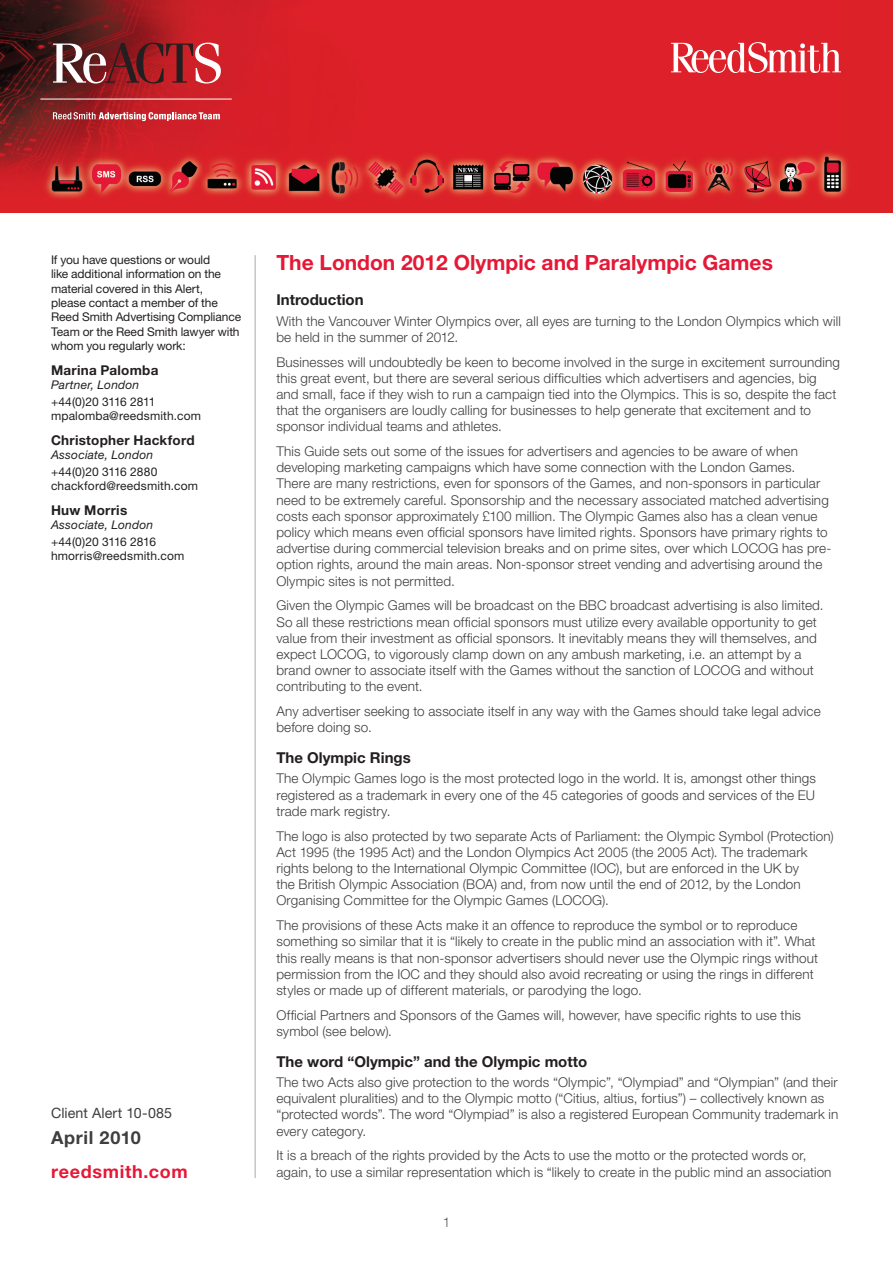
<style>
.page{position:relative;width:893px;height:1263px;background:#fff}
.page>*{position:absolute;margin:0;border:0;box-sizing:border-box;transform-origin:0 0}
.Titles{font:700 21px "Helvetica Neue LT Std";color:#e51836}
.t1{font:700 18px "Helvetica Neue LT Std";letter-spacing:.04em;color:#e51836}
.t2{font:700 18px "Helvetica Neue LT Std";letter-spacing:.035em;color:#3e3e3f}
.Subheadings{font:700 15px "Helvetica Neue LT Std";color:#231f20}
.Side_Bar_Copy{font:14.25px "Helvetica Neue LT Std";letter-spacing:.01em;color:#3e3e3f}
.Body_Copy{font:300 13.5px/16.2px "Helvetica Neue LT Std";letter-spacing:.01em;color:#3e3e3f}
.Side_Bar_Copy-2{font:700 13.5px "Helvetica Neue LT Std";letter-spacing:.02em;color:#231f20}
.t3{font:300 13.5px "Helvetica Neue LT Std";color:#57585a}
.Side_Bar_Copy-3{font:12px/14.4px "Helvetica Neue LT Std";letter-spacing:-.005em;color:#231f20}
.Side_Bar_Copy-4{font:12px/14.4px "Helvetica Neue LT Std";letter-spacing:.015em;color:#231f20}
.Side_Bar_Copy-5{font:italic 12px "Helvetica Neue LT Std";letter-spacing:.015em;color:#231f20}
</style>
<div class="page">
<img style="left:0;top:0;width:893px;height:213px">
<hr style="left:255px;top:255px;width:1px;height:923px;background:#a8a9ad">
<svg style="left:671px;top:42px;width:170px;height:31px"></svg>
<svg style="left:53px;top:43px;width:168px;height:41px;background:#994245"></svg>
<hr style="left:40px;top:99px;width:192px;height:1px;background:#fff">
<svg style="left:53px;top:112px;width:167px;height:9px"></svg>
<p class="Side_Bar_Copy-3" style="left:51px;top:252px;width:192px">If you have questions or would<br>like additional information on the material covered in this Alert,<br>please contact a member of the<br>Reed Smith Advertising Compliance<br>Team or the Reed Smith lawyer with whom you regularly work:</p>
<p class="Side_Bar_Copy-2" style="left:51px;top:362px;width:109px">Marina Palomba</p>
<p class="Side_Bar_Copy-5" style="left:51px;top:378px;width:90px">Partner, London</p>
<p class="Side_Bar_Copy-3" style="left:51px;top:394px;width:151px">+44(0)20 3116 2811 mpalomba@reedsmith.com</p>
<p class="Side_Bar_Copy-2" style="left:51px;top:432px;width:145px">Christopher Hackford</p>
<p class="Side_Bar_Copy-5" style="left:51px;top:448px;width:104px">Associate, London</p>
<p class="Side_Bar_Copy-4" style="left:51px;top:464px;width:149px">+44(0)20 3116 2880 chackford@reedsmith.com</p>
<p class="Side_Bar_Copy-2" style="left:51px;top:502px;width:78px">Huw Morris</p>
<p class="Side_Bar_Copy-5" style="left:51px;top:518px;width:104px">Associate, London</p>
<p class="Side_Bar_Copy-4" style="left:51px;top:534px;width:135px">+44(0)20 3116 2816 hmorris@reedsmith.com</p>
<p class="Side_Bar_Copy" style="left:51px;top:1104px;width:123px">Client Alert 10-085</p>
<p class="t2" style="left:51px;top:1126px;width:91px">April 2010</p>
<p class="t1" style="left:51px;top:1160px;width:138px">reedsmith.com</p>
<p class="Titles" style="left:276px;top:250px;width:498px">The London 2012 Olympic and Paralympic Games</p>
<p class="Subheadings" style="left:276px;top:290px;width:89px">Introduction</p>
<p class="Body_Copy" style="left:276px;top:312px;width:566px">With the Vancouver Winter Olympics over, all eyes are turning to the London Olympics which will be held in the summer of 2012.</p>
<p class="Body_Copy" style="left:276px;top:353px;width:565px">Businesses will undoubtedly be keen to become involved in the surge in excitement surrounding this great event, but there are several serious difficulties which advertisers and agencies, big and small, face if they wish to run a campaign tied into the Olympics. This is so, despite the fact that the organisers are loudly calling for businesses to help generate that excitement and to sponsor individual teams and athletes.</p>
<p class="Body_Copy" style="left:276px;top:443px;width:556px">This Guide sets out some of the issues for advertisers and agencies to be aware of when developing marketing campaigns which have some connection with the London Games.<br>There are many restrictions, even for sponsors of the Games, and non-sponsors in particular need to be extremely careful. Sponsorship and the necessary associated matched advertising costs each sponsor approximately £100 million. The Olympic Games also has a clean venue policy which means even official sponsors have limited rights. Sponsors have primary rights to advertise during commercial television breaks and on prime sites, over which LOCOG has pre&shy;option rights, around the main areas. Non-sponsor street vending and advertising around the Olympic sites is not permitted.</p>
<p class="Body_Copy" style="left:276px;top:597px;width:549px">Given the Olympic Games will be broadcast on the BBC broadcast advertising is also limited.<br>So all these restrictions mean official sponsors must utilize every available opportunity to get value from their investment as official sponsors. It inevitably means they will themselves, and expect LOCOG, to vigorously clamp down on any ambush marketing, i.e. an attempt by a brand owner to associate itself with the Games without the sanction of LOCOG and without contributing to the event.</p>
<p class="Body_Copy" style="left:276px;top:703px;width:546px">Any advertiser seeking to associate itself in any way with the Games should take legal advice before doing so.</p>
<p class="Subheadings" style="left:276px;top:748px;width:136px">The Olympic Rings</p>
<p class="Body_Copy" style="left:276px;top:770px;width:541px;text-align:justify">The Olympic Games logo is the most protected logo in the world. It is, amongst other things registered as a trademark in every one of the 45 categories of goods and services of the EU trade mark registry.</p>
<p class="Body_Copy" style="left:276px;top:827px;width:559px">The logo is also protected by two separate Acts of Parliament: the Olympic Symbol (Protection)<br>Act 1995 (the 1995 Act) and the London Olympics Act 2005 (the 2005 Act). The trademark rights belong to the International Olympic Committee (IOC), but are enforced in the UK by<br>the British Olympic Association (BOA) and, from now until the end of 2012, by the London Organising Committee for the Olympic Games (LOCOG).</p>
<p class="Body_Copy" style="left:276px;top:917px;width:543px">The provisions of these Acts make it an offence to reproduce the symbol or to reproduce something so similar that it is “likely to create in the public mind an association with it”. What this really means is that non-sponsor advertisers should never use the Olympic rings without permission from the IOC and they should also avoid recreating or using the rings in different styles or made up of different materials, or parodying the logo.</p>
<p class="Body_Copy" style="left:276px;top:1006px;width:526px">Official Partners and Sponsors of the Games will, however, have specific rights to use this symbol (see below).</p>
<p class="Subheadings" style="left:276px;top:1052px;width:312px">The word “Olympic” and the Olympic motto</p>
<p class="Body_Copy" style="left:276px;top:1074px;width:564px">The two Acts also give protection to the words “Olympic”, “Olympiad” and “Olympian” (and their equivalent pluralities) and to the Olympic motto (“Citius, altius, fortius”) – collectively known as “protected words”. The word “Olympiad” is also a registered European Community trademark in every category.</p>
<p class="Body_Copy" style="left:276px;top:1147px;width:557px">It is a breach of the rights provided by the Acts to use the motto or the protected words or, again, to use a similar representation which is “likely to create in the public mind an association</p>
<p class="t3" style="left:443px;top:1214px;width:9px">1</p>
</div>
